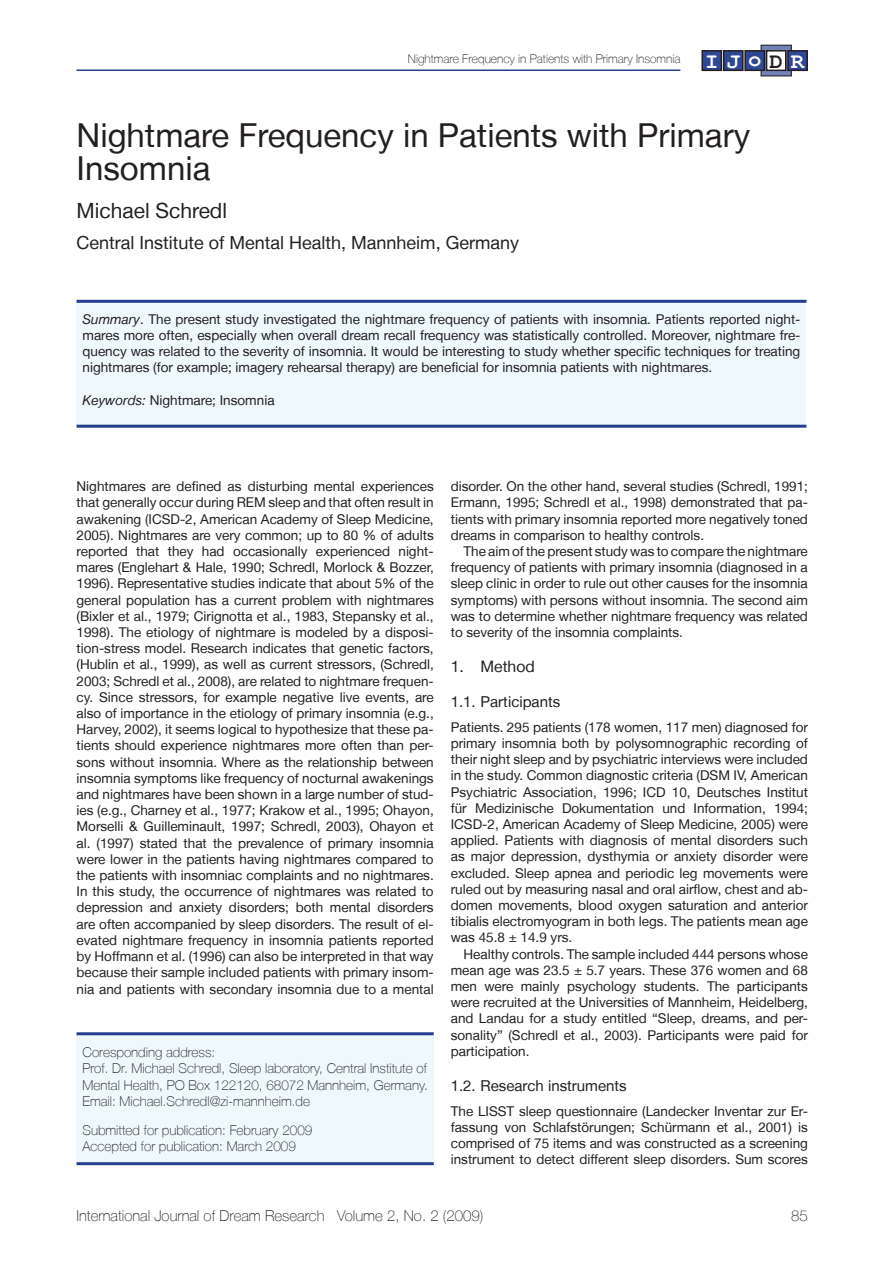
<style>
.page{position:relative;width:893px;height:1263px;background:#fff}
.page>*{position:absolute;margin:0;border:0;box-sizing:border-box;transform-origin:0 0}
.Ü1{font:33px/33px "Helvetica Neue LT";color:#231f20}
.t1{font:700 22.2px "Courier New";color:#fff}
.Ü1_Autor{font:21px "Helvetica Neue LT";color:#231f20}
.Ü1_Affiliation{font:18px "Helvetica Neue LT";color:#231f20}
.Ü2{font:15.75px "Helvetica Neue LT";color:#231f20}
.Fußzeile_rechts{font:100 15px "Helvetica Neue LT";color:#231f20}
.Ü3{font:15px "Helvetica Neue LT";color:#231f20}
.Ü3_vor_Ü2{font:15px "Helvetica Neue LT";color:#231f20}
.Fußzeile_links{font:100 15px "Helvetica Neue LT";color:#231f20}
.Standard_ohne_Einzug{font:13.5px/16.2px "Helvetica Neue LT";color:#231f20;text-align:justify}
.Standard_mit_Einzug{font:13.5px/16.2px "Helvetica Neue LT";color:#231f20;text-align:justify}
.Abstract{font:13.5px/16.2px "Helvetica Neue LT";color:#231f20;text-align:justify}
.InfoBox{font:100 13.5px/16.2px "Helvetica Neue LT";color:#231f20}
.Kopfzeile_rechts{font:100 12px "Helvetica Neue LT";color:#231f20}
.s1{color:#231f20}
.s2{font-style:italic}
</style>
<div class="page">
<hr style="left:77px;top:70px;width:603px;height:1px;background:#253f8e">
<svg style="left:763px;top:47px;width:27px;height:27px"></svg>
<div style="left:761px;top:45px;width:31px;height:31px;border:1px solid #231f20"></div>
<div style="left:767px;top:51px;width:19px;height:19px;background:#fff"></div>
<div style="left:766px;top:50px;width:20px;height:21px;border:1px solid #231f20"></div>
<div style="left:702px;top:51px;width:19px;height:19px;background:#2f4895"></div>
<div style="left:701px;top:50px;width:21px;height:21px;border:1px solid #231f20"></div>
<div style="left:724px;top:51px;width:19px;height:19px;background:#2f4895"></div>
<div style="left:723px;top:50px;width:21px;height:21px;border:1px solid #231f20"></div>
<div style="left:745px;top:51px;width:19px;height:19px;background:#2f4895"></div>
<div style="left:744px;top:50px;width:21px;height:21px;border:1px solid #231f20"></div>
<div style="left:788px;top:51px;width:19px;height:19px;background:#2f4895"></div>
<div style="left:787px;top:50px;width:21px;height:21px;border:1px solid #231f20"></div>
<div style="left:77px;top:1034px;width:357px;height:130px;background:#eef8fd"></div>
<hr style="left:77px;top:1032px;width:357px;height:3px;background:#253f8e">
<hr style="left:77px;top:1162px;width:357px;height:3px;background:#253f8e">
<div style="left:77px;top:301px;width:729px;height:125px;background:#eef8fd"></div>
<hr style="left:77px;top:300px;width:729px;height:3px;background:#253f8e">
<hr style="left:77px;top:425px;width:729px;height:3px;background:#253f8e">
<p class="Kopfzeile_rechts" style="left:408px;top:51px;width:274px">Nightmare Frequency in Patients with Primary Insomnia</p>
<p class="t1" style="left:705px;top:47px;width:101px">I J o <span class="s1">D</span> R</p>
<p class="Ü1" style="left:77px;top:118px;width:675px">Nightmare Frequency in Patients with Primary<br>Insomnia</p>
<p class="Ü1_Autor" style="left:77px;top:198px;width:152px">Michael Schredl</p>
<p class="Ü1_Affiliation" style="left:77px;top:231px;width:444px">Central Institute of Mental Health, Mannheim, Germany</p>
<p class="Abstract" style="left:83px;top:311px;width:719px"><span class="s2">Summary</span>. The present study investigated the nightmare frequency of patients with insomnia. Patients reported night&shy;mares more often, especially when overall dream recall frequency was statistically controlled. Moreover, nightmare fre&shy;quency was related to the severity of insomnia. It would be interesting to study whether specific techniques for treating nightmares (for example; imagery rehearsal therapy) are beneficial for insomnia patients with nightmares.</p>
<p class="Abstract" style="left:83px;top:392px;width:194px"><span class="s2">Keywords:</span> Nightmare; Insomnia</p>
<p class="Standard_ohne_Einzug" style="left:77px;top:478px;width:359px">Nightmares are defined as disturbing mental experiences that generally occur during REM sleep and that often result in awakening (ICSD-2, American Academy of Sleep Medicine, 2005). Nightmares are very common; up to 80 % of adults reported that they had occasionally experienced night&shy;mares (Englehart &amp; Hale, 1990; Schredl, Morlock &amp; Bozzer, 1996). Representative studies indicate that about 5% of the general population has a current problem with nightmares (Bixler et al., 1979; Cirignotta et al., 1983, Stepansky et al., 1998). The etiology of nightmare is modeled by a disposi&shy;tion-stress model. Research indicates that genetic factors, (Hublin et al., 1999), as well as current stressors, (Schredl, 2003; Schredl et al., 2008), are related to nightmare frequen&shy;cy. Since stressors, for example negative live events, are also of importance in the etiology of primary insomnia (e.g., Harvey, 2002), it seems logical to hypothesize that these pa&shy;tients should experience nightmares more often than per&shy;sons without insomnia. Where as the relationship between insomnia symptoms like frequency of nocturnal awakenings and nightmares have been shown in a large number of stud&shy;ies (e.g., Charney et al., 1977; Krakow et al., 1995; Ohayon, Morselli &amp; Guilleminault, 1997; Schredl, 2003), Ohayon et al. (1997) stated that the prevalence of primary insomnia were lower in the patients having nightmares compared to the patients with insomniac complaints and no nightmares.<br>In this study, the occurrence of nightmares was related to depression and anxiety disorders; both mental disorders are often accompanied by sleep disorders. The result of el&shy;evated nightmare frequency in insomnia patients reported by Hoffmann et al. (1996) can also be interpreted in that way because their sample included patients with primary insom&shy;nia and patients with secondary insomnia due to a mental</p>
<p class="Standard_ohne_Einzug" style="left:451px;top:478px;width:359px">disorder. On the other hand, several studies (Schredl, 1991; Ermann, 1995; Schredl et al., 1998) demonstrated that pa&shy;tients with primary insomnia reported more negatively toned dreams in comparison to healthy controls.</p>
<p class="Standard_mit_Einzug" style="left:451px;top:543px;width:359px;text-indent:13px">The aim of the present study was to compare the nightmare frequency of patients with primary insomnia (diagnosed in a sleep clinic in order to rule out other causes for the insomnia symptoms) with persons without insomnia. The second aim was to determine whether nightmare frequency was related to severity of the insomnia complaints.</p>
<p class="Ü2" style="left:451px;top:657px;width:86px">1. Method</p>
<p class="Ü3_vor_Ü2" style="left:451px;top:693px;width:111px">1.1. Participants</p>
<p class="Standard_ohne_Einzug" style="left:451px;top:719px;width:359px">Patients. 295 patients (178 women, 117 men) diagnosed for primary insomnia both by polysomnographic recording of their night sleep and by psychiatric interviews were included in the study. Common diagnostic criteria (DSM IV, American Psychiatric Association, 1996; ICD 10, Deutsches Institut für Medizinische Dokumentation und Information, 1994; ICSD-2, American Academy of Sleep Medicine, 2005) were applied. Patients with diagnosis of mental disorders such as major depression, dysthymia or anxiety disorder were excluded. Sleep apnea and periodic leg movements were ruled out by measuring nasal and oral airflow, chest and ab&shy;domen movements, blood oxygen saturation and anterior tibialis electromyogram in both legs. The patients mean age was 45.8 ± 14.9 yrs.</p>
<p class="Standard_mit_Einzug" style="left:451px;top:945px;width:359px;text-indent:13px">Healthy controls. The sample included 444 persons whose mean age was 23.5 ± 5.7 years. These 376 women and 68 men were mainly psychology students. The participants were recruited at the Universities of Mannheim, Heidelberg, and Landau for a study entitled “Sleep, dreams, and per&shy;sonality” (Schredl et al., 2003). Participants were paid for participation.</p>
<p class="Ü3" style="left:451px;top:1076px;width:177px">1.2. Research instruments</p>
<p class="Standard_ohne_Einzug" style="left:451px;top:1102px;width:359px">The LISST sleep questionnaire (Landecker Inventar zur Er&shy;fassung von Schlafstörungen; Schürmann et al., 2001) is comprised of 75 items and was constructed as a screening instrument to detect different sleep disorders. Sum scores</p>
<p class="InfoBox" style="left:83px;top:1044px;width:347px">Coresponding address:<br>Prof. Dr. Michael Schredl, Sleep laboratory, Central Institute of Mental Health, PO Box 122120, 68072 Mannheim, Germany.<br>Email: Michael.Schredl@zi-mannheim.de</p>
<p class="InfoBox" style="left:83px;top:1122px;width:231px">Submitted for publication: February 2009<br>Accepted for publication: March 2009</p>
<p class="Fußzeile_rechts" style="left:77px;top:1207px;width:408px">International Journal of Dream Research Volume 2, No. 2 (2009)</p>
<p class="Fußzeile_links" style="left:791px;top:1207px;width:18px">85</p>
</div>
